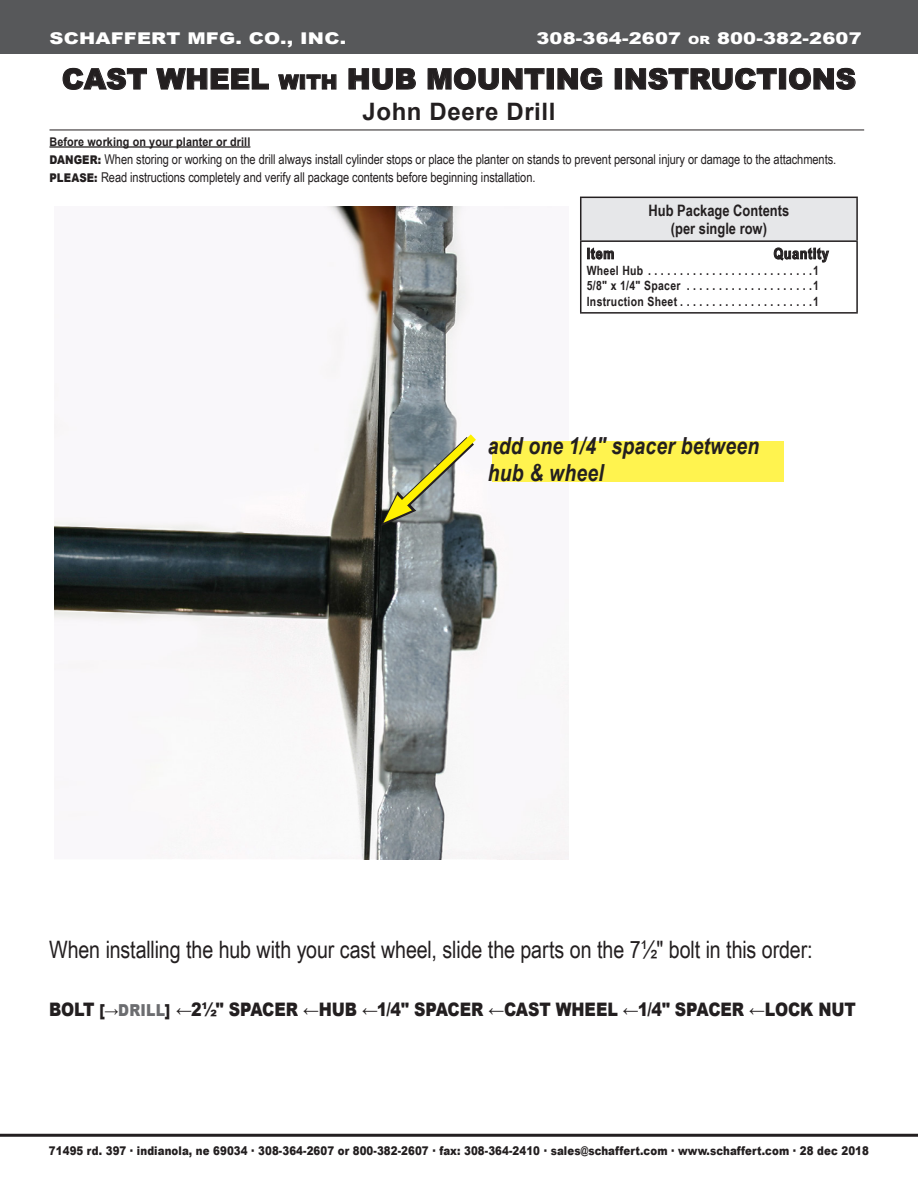
<style>
.page{position:relative;width:918px;height:1188px;background:#fff}
.page>*{position:absolute;margin:0;border:0;box-sizing:border-box;transform-origin:0 0}
.t1{font:900 28.5px "Arial";color:#231f20}
.t2{font:900 28.5px "Arial";color:#231f20}
.t3{font:24px "Arial Narrow";letter-spacing:-.005em;color:#231f20}
.Page_Subtitle{font:700 24px "Arial";letter-spacing:.025em;color:#231f20}
.body_text{font:italic 700 23.55px/27px "Arial Narrow";letter-spacing:.01em;color:#231f20}
.t4{font:900 18.6px "Arial";letter-spacing:-.01em;color:#231f20;scale:.85 1}
.t5{font:900 16.2px "Arial";letter-spacing:.01em;color:#fff;scale:1.2 1}
.t6{font:700 15.75px/18.9px "Arial Narrow";color:#231f20;text-align:center}
.t7{font:700 15px "Arial Narrow";letter-spacing:.05em;color:#231f20}
.t8{font:13.5px "Arial Narrow";letter-spacing:-.005em;color:#231f20}
.t9{font:700 12.75px "Arial Narrow";letter-spacing:.025em;color:#231f20}
.t10{font:900 12px "Arial";letter-spacing:.01em;color:#231f20;scale:.85 1}
.t11{font:700 12px "Arial";letter-spacing:.01em;color:#231f20;scale:.9 1}
.s1{font-size:11.4px}
.s2{font-size:19.95px}
.s3{font-style:inherit}
.s4{font-family:"Arial";font-weight:900;font-size:12px}
.s5{font-size:16.5px}
.s6{font-size:16.5px;color:#6c6d70}
</style>
<div class="page">
<svg style="left:63px;top:68px;width:84px;height:22px"></svg>
<svg style="left:156px;top:68px;width:113px;height:22px"></svg>
<svg style="left:278px;top:74px;width:21px;height:16px"></svg>
<div style="left:300px;top:75px;width:5px;height:14px;border:1px solid #231f20"></div>
<svg style="left:306px;top:74px;width:30px;height:16px"></svg>
<svg style="left:349px;top:68px;width:67px;height:22px"></svg>
<svg style="left:428px;top:68px;width:116px;height:22px"></svg>
<div style="left:547px;top:68px;width:7px;height:21px;border:1px solid #231f20"></div>
<svg style="left:558px;top:68px;width:44px;height:22px"></svg>
<div style="left:615px;top:68px;width:7px;height:21px;border:1px solid #231f20"></div>
<svg style="left:626px;top:68px;width:151px;height:22px"></svg>
<div style="left:779px;top:68px;width:7px;height:21px;border:1px solid #231f20"></div>
<svg style="left:789px;top:68px;width:67px;height:22px"></svg>
<div style="left:0;top:0;width:918px;height:54px;background:#57585a"></div>
<hr style="left:50px;top:130px;width:814px;height:1px;background:#231f20">
<hr style="left:0;top:1134px;width:918px;height:3px;background:#231f20">
<hr style="left:50px;top:146px;width:200px;height:2px;background:#231f20">
<div style="left:581px;top:197px;width:276px;height:44px;background:#e6e7e9"></div>
<hr style="left:580px;top:197px;width:278px;height:1px;background:#231f20">
<hr style="left:580px;top:198px;width:1px;height:42px;background:#231f20">
<hr style="left:856px;top:198px;width:2px;height:42px;background:#231f20">
<hr style="left:580px;top:240px;width:278px;height:2px;background:#231f20">
<hr style="left:580px;top:242px;width:1px;height:70px;background:#231f20">
<hr style="left:856px;top:242px;width:2px;height:70px;background:#231f20">
<hr style="left:580px;top:312px;width:278px;height:2px;background:#231f20">
<svg style="left:587px;top:248px;width:27px;height:11px"></svg>
<svg style="left:774px;top:248px;width:55px;height:14px"></svg>
<img style="left:54px;top:206px;width:515px;height:654px">
<div style="left:492px;top:441px;width:292px;height:41px;background:#fff34f"></div>
<svg style="left:380px;top:426px;width:105px;height:101px"></svg>
<p class="t5" style="left:50px;top:26px;width:249px">SCHAFFERT MFG. CO., INC.</p>
<p class="t5" style="left:536px;top:26px;width:273px">308-364-2607 <span class="s1">OR</span> 800-382-2607</p>
<p class="t2" style="left:62px;top:58px;width:250px">CAST WHEEL <span class="s2">WITH</span></p>
<p class="t1" style="left:347px;top:58px;width:511px"><span class="s3">HUB</span> MOUNTING INSTRUCTIONS</p>
<p class="Page_Subtitle" style="left:362px;top:96px;width:195px">John Deere Drill</p>
<p class="t11" style="left:50px;top:134px;width:225px">Before working on your planter or drill</p>
<p class="t8" style="left:50px;top:149px;width:788px"><span class="s4">DANGER:</span> When storing or working on the drill always install cylinder stops or place the planter on stands to prevent personal injury or damage to the attachments.</p>
<p class="t8" style="left:50px;top:167px;width:488px"><span class="s4">PLEASE:</span> Read instructions completely and verify all package contents before beginning installation.</p>
<p class="t6" style="left:649px;top:200px;width:142px">Hub Package Contents (per single row)</p>
<p class="t7" style="left:587px;top:242px;width:29px">Item</p>
<p class="t7" style="left:774px;top:242px;width:57px">Quantity</p>
<p class="t9" style="left:587px;top:260px;width:234px">Wheel Hub . . . . . . . . . . . . . . . . . . . . . . . . . 1</p>
<p class="t9" style="left:587px;top:276px;width:234px">5/8" x 1/4" Spacer . . . . . . . . . . . . . . . . . . . 1</p>
<p class="t9" style="left:587px;top:292px;width:234px">Instruction Sheet . . . . . . . . . . . . . . . . . . . . 1</p>
<p class="body_text" style="left:488px;top:431px;width:273px">add one 1/4" spacer between hub &amp; wheel</p>
<p class="t3" style="left:49px;top:932px;width:765px">When installing the hub with your cast wheel, slide the parts on the 7½" bolt in this order:</p>
<p class="t4" style="left:49px;top:996px;width:951px">BOLT <span class="s5">[→</span><span class="s6">DRILL</span><span class="s5">]</span> ←2½" SPACER ←HUB ←1/4" SPACER ←CAST WHEEL ←1/4" SPACER ←LOCK NUT</p>
<p class="t10" style="left:49px;top:1142px;width:966px">71495 rd. 397 ∙ indianola, ne 69034 ∙ 308-364-2607 or 800-382-2607 ∙ fax: 308-364-2410 ∙ sales@schaffert.com ∙ www.schaffert.com ∙ 28 dec 2018</p>
</div>
